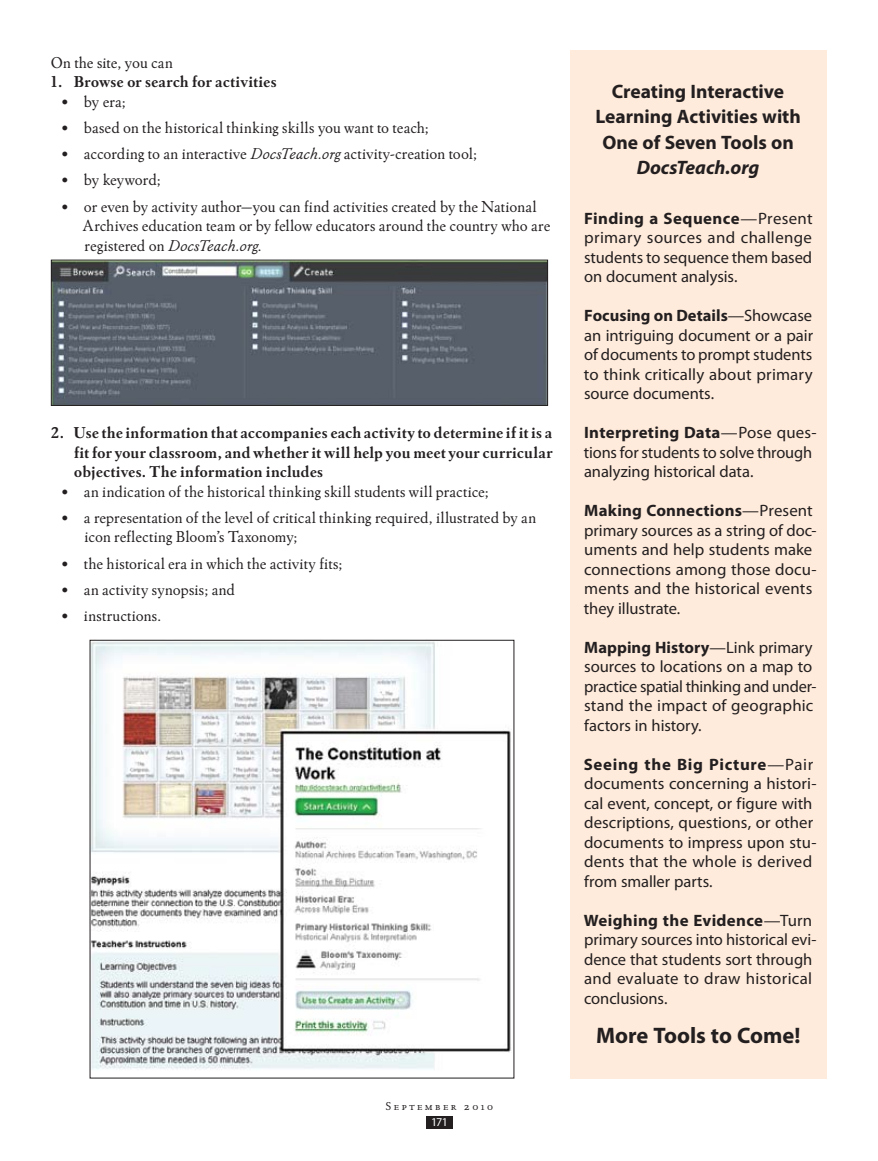
<style>
.page{position:relative;width:878px;height:1161px;background:#fff}
.page>*{position:absolute;margin:0;border:0;box-sizing:border-box;transform-origin:0 0}
.t1{font:700 22.5px "Myriad Pro";letter-spacing:-.005em;color:#231f20}
.t2{font:700 19.5px/25.5px "Myriad Pro";color:#231f20;text-align:center}
.t3{font:italic 700 19.5px "Myriad Pro";color:#231f20}
.t4{font:16.5px/19.5px "Myriad Pro";color:#231f20}
.t5{font:16.5px/19.5px "Winchester New ITC";letter-spacing:.005em;color:#231f20}
.t6{font:700 16.5px/19.5px "Winchester New ITC";letter-spacing:.01em;color:#231f20;text-align:justify}
.t7{font:12px "Winchester New ITC Book SC";letter-spacing:.205em;color:#231f20}
.t8{font:12px "Myriad Pro";color:#fff}
.s1{font-style:italic}
.s2{font-weight:700}
</style>
<div class="page">
<div style="left:426px;top:1117px;width:26px;height:12px;background:#231f20"></div>
<img style="left:53px;top:262px;width:493px;height:142px">
<div style="left:51px;top:260px;width:497px;height:146px;border:1px solid #231f20"></div>
<img style="left:92px;top:642px;width:419px;height:428px">
<div style="left:570px;top:50px;width:256px;height:1029px;background:#ffebdb"></div>
<p class="t5" style="left:51px;top:52px;width:123px">On the site, you can</p>
<p class="t6" style="left:50px;top:72px;width:228px">1. Browse or search for activities</p>
<p class="t5" style="left:61px;top:91px;width:67px">• by era;</p>
<p class="t5" style="left:61px;top:117px;width:370px">• based on the historical thinking skills you want to teach;</p>
<p class="t5" style="left:61px;top:144px;width:418px">• according to an interactive <span class="s1">DocsTeach.org</span> activity-creation tool;</p>
<p class="t5" style="left:61px;top:170px;width:102px">• by keyword;</p>
<p class="t5" style="left:83px;top:196px;width:469px;text-indent:-22px">• or even by activity author—you can find activities created by the National<br>Archives education team or by fellow educators around the country who are registered on <span class="s1">DocsTeach.org</span>.</p>
<p class="t6" style="left:74px;top:423px;width:480px;text-indent:-23px">2. Use the information that accompanies each activity to determine if it is a fit for your classroom, and whether it will help you meet your curricular objectives. The information includes</p>
<p class="t5" style="left:61px;top:481px;width:429px">• an indication of the historical thinking skill students will practice;</p>
<p class="t5" style="left:85px;top:507px;width:453px;text-indent:-24px">• a representation of the level of critical thinking required, illustrated by an icon reflecting Bloom’s Taxonomy;</p>
<p class="t5" style="left:61px;top:553px;width:283px">• the historical era in which the activity fits;</p>
<p class="t5" style="left:61px;top:579px;width:176px">• an activity synopsis; and</p>
<p class="t5" style="left:61px;top:606px;width:101px">• instructions.</p>
<p class="t7" style="left:385px;top:1098px;width:109px">September 2010</p>
<p class="t8" style="left:431px;top:1116px;width:18px">171</p>
<p class="t2" style="left:595px;top:79px;width:207px">Creating Interactive<br>Learning Activities with<br>One of Seven Tools on</p>
<p class="t3" style="left:636px;top:157px;width:124px">DocsTeach.org</p>
<p class="t4" style="left:584px;top:209px;width:230px;text-align:justify"><span class="s2">Finding a Sequence</span>—Present primary sources and challenge students to sequence them based on document analysis.</p>
<p class="t4" style="left:584px;top:306px;width:231px;text-align:justify"><span class="s2">Focusing on Details</span>—Showcase an intriguing document or a pair of documents to prompt students to think critically about primary source documents.</p>
<p class="t4" style="left:584px;top:423px;width:234px"><span class="s2">Interpreting Data</span>—Pose ques&shy;tions for students to solve through analyzing historical data.</p>
<p class="t4" style="left:584px;top:501px;width:234px"><span class="s2">Making Connections</span>—Present primary sources as a string of doc&shy;uments and help students make connections among those docu&shy;ments and the historical events they illustrate.</p>
<p class="t4" style="left:584px;top:638px;width:234px"><span class="s2">Mapping History</span>—Link primary sources to locations on a map to practice spatial thinking and under&shy;stand the impact of geographic factors in history.</p>
<p class="t4" style="left:584px;top:755px;width:234px"><span class="s2">Seeing the Big Picture</span>—Pair documents concerning a histori&shy;cal event, concept, or figure with descriptions, questions, or other documents to impress upon stu&shy;dents that the whole is derived from smaller parts.</p>
<p class="t4" style="left:583px;top:911px;width:234px"><span class="s2">Weighing the Evidence</span>—Turn primary sources into historical evi&shy;dence that students sort through and evaluate to draw historical conclusions.</p>
<h1 class="t1" style="left:596px;top:1022px;width:206px">More Tools to Come!</h1>
</div>
